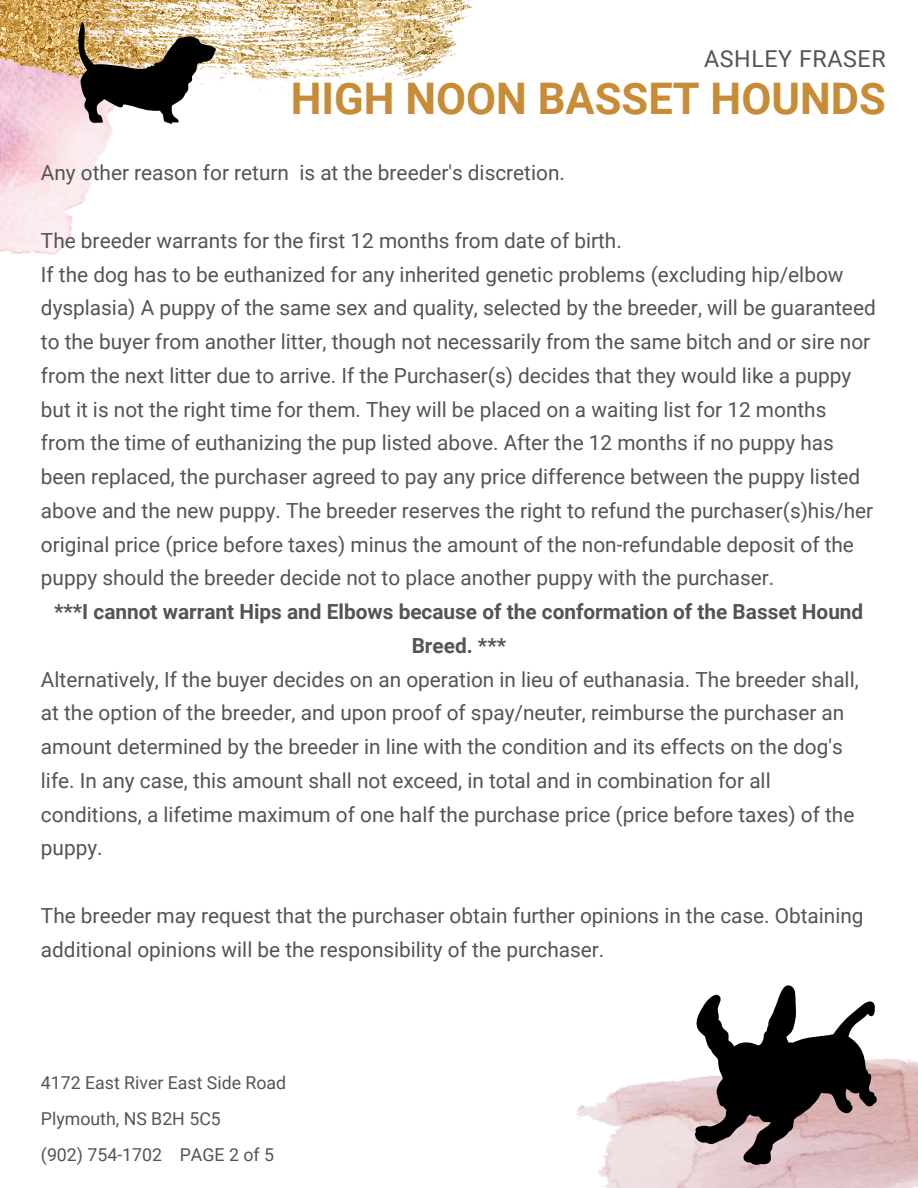
<style>
.page{position:relative;width:918px;height:1188px;background:#fff}
.page>*{position:absolute;margin:0;border:0;box-sizing:border-box;transform-origin:0 0}
.t1{font:700 43.5px "Roboto";color:#c78c35}
.t2{font:23.25px "Roboto";letter-spacing:.025em;color:#545454}
.t3{font:20.85px/33.8px "Roboto";color:#545454}
.t4{font:700 20.85px/33.8px "Roboto";color:#545454;text-align:center}
.t5{font:17.7px/36px "Roboto";color:#545454}
</style>
<div class="page">
<img style="left:0;top:0;width:473px;height:255px">
<svg style="left:78px;top:22px;width:138px;height:102px"></svg>
<img style="left:576px;top:1058px;width:342px;height:130px">
<svg style="left:694px;top:985px;width:183px;height:180px"></svg>
<p class="t2" style="left:704px;top:46px;width:183px">ASHLEY FRASER</p>
<h1 class="t1" style="left:291px;top:73px;width:597px">HIGH NOON BASSET HOUNDS</h1>
<p class="t3" style="left:41px;top:156px;width:525px">Any other reason for return is at the breeder's discretion.</p>
<p class="t3" style="left:41px;top:224px;width:836px">The breeder warrants for the first 12 months from date of birth.<br>If the dog has to be euthanized for any inherited genetic problems (excluding hip/elbow dysplasia) A puppy of the same sex and quality, selected by the breeder, will be guaranteed to the buyer from another litter, though not necessarily from the same bitch and or sire nor from the next litter due to arrive. If the Purchaser(s) decides that they would like a puppy but it is not the right time for them. They will be placed on a waiting list for 12 months from the time of euthanizing the pup listed above. After the 12 months if no puppy has been replaced, the purchaser agreed to pay any price difference between the puppy listed above and the new puppy. The breeder reserves the right to refund the purchaser(s)his/her original price (price before taxes) minus the amount of the non-refundable deposit of the puppy should the breeder decide not to place another puppy with the purchaser.</p>
<p class="t4" style="left:54px;top:595px;width:811px">***I cannot warrant Hips and Elbows because of the conformation of the Basset Hound<br>Breed. ***</p>
<p class="t3" style="left:41px;top:663px;width:819px">Alternatively, If the buyer decides on an operation in lieu of euthanasia. The breeder shall, at the option of the breeder, and upon proof of spay/neuter, reimburse the purchaser an amount determined by the breeder in line with the condition and its effects on the dog's life. In any case, this amount shall not exceed, in total and in combination for all conditions, a lifetime maximum of one half the purchase price (price before taxes) of the puppy.</p>
<p class="t3" style="left:41px;top:899px;width:824px">The breeder may request that the purchaser obtain further opinions in the case. Obtaining additional opinions will be the responsibility of the purchaser.</p>
<p class="t5" style="left:41px;top:1065px;width:247px">4172 East River East Side Road<br>Plymouth, NS B2H 5C5<br>(902) 754-1702 PAGE 2 of 5</p>
</div>
